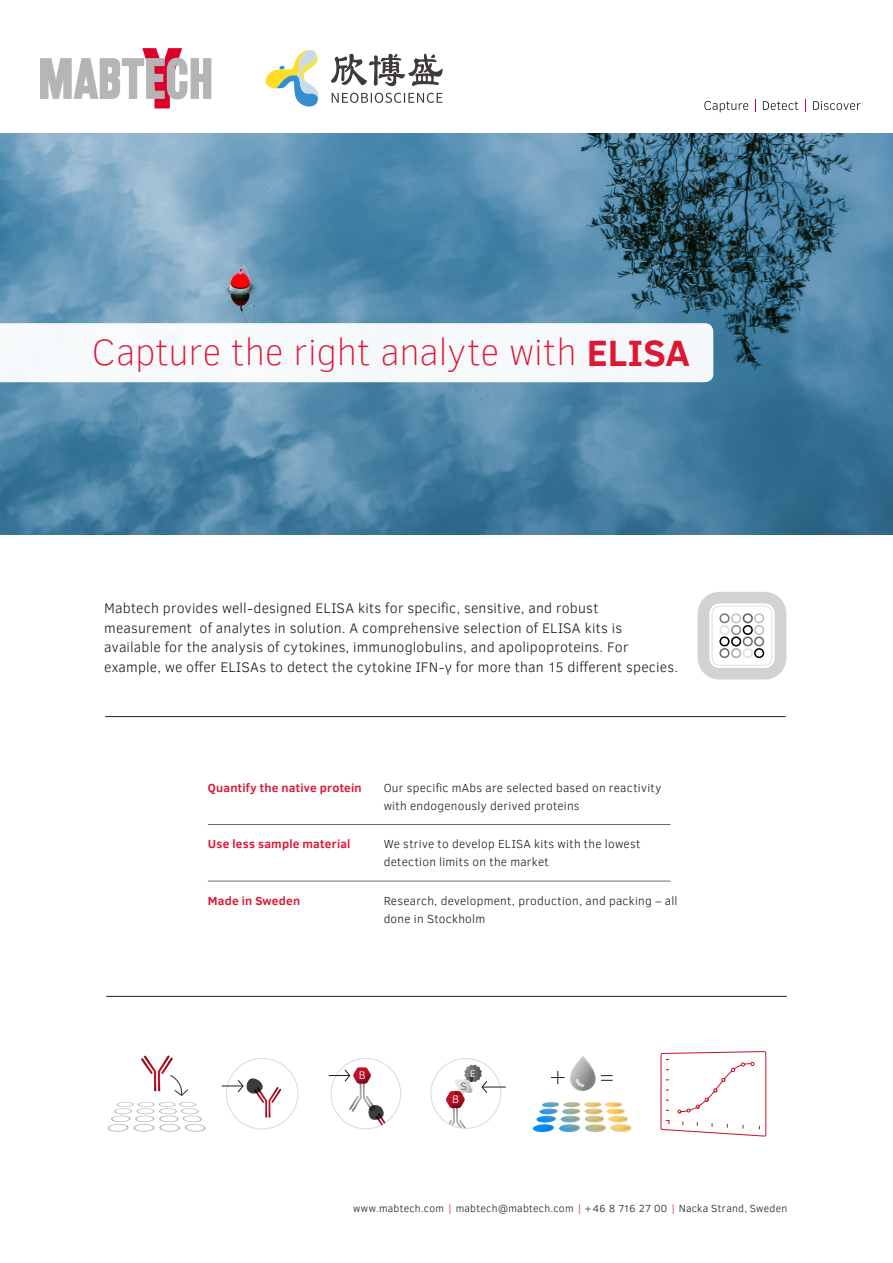
<style>
.page{position:relative;width:893px;height:1263px;background:#fff}
.page>*{position:absolute;margin:0;border:0;box-sizing:border-box;transform-origin:0 0}
.Headline{font:100 37.5px "Clear Sans";letter-spacing:-.005em;color:#dd1835}
.Lead{font:300 14.25px/20px "Clear Sans";letter-spacing:.015em;color:#231f20}
.Lead-2{font:300 12px/18px "Clear Sans";letter-spacing:.02em;color:#231f20}
.Intertitle_Red{font:700 12px "Clear Sans";letter-spacing:.02em;color:#dd1835}
.t1{font:300 11.4px "Clear Sans";color:#fff}
.t2{font:300 11.25px "Clear Sans";color:#fff}
.t3{font:300 10.8px "Clear Sans";color:#575756}
.t4{font:300 10.5px "Clear Sans";letter-spacing:.025em;color:#231f20}
.t5{font:300 9.9px "Clear Sans";color:#fff}
.s1{font-weight:700}
.s2{color:#dd1835}
</style>
<div class="page">
<hr style="left:105px;top:716px;width:681px;height:1px;background:#231f20">
<div style="left:698px;top:592px;width:88px;height:88px;border:12px solid #d1d2d2;border-radius:16px"></div>
<div style="left:712px;top:606px;width:60px;height:59px;border:1px solid #dedfde;border-radius:7px"></div>
<div style="left:754px;top:648px;width:10px;height:10px;border:2px solid #000001;border-radius:50%"></div>
<div style="left:743px;top:648px;width:10px;height:10px;border:2px solid #dedfde;border-radius:50%"></div>
<div style="left:731px;top:648px;width:10px;height:10px;border:2px solid #a8acac;border-radius:50%"></div>
<div style="left:754px;top:636px;width:10px;height:10px;border:2px solid #6a6d6e;border-radius:50%"></div>
<div style="left:743px;top:636px;width:10px;height:10px;border:2px solid #6a6d6e;border-radius:50%"></div>
<div style="left:731px;top:636px;width:10px;height:10px;border:2px solid #000001;border-radius:50%"></div>
<div style="left:754px;top:625px;width:10px;height:10px;border:2px solid #bdc0c1;border-radius:50%"></div>
<div style="left:743px;top:625px;width:10px;height:10px;border:2px solid #000001;border-radius:50%"></div>
<div style="left:731px;top:625px;width:10px;height:10px;border:2px solid #8b8e8f;border-radius:50%"></div>
<div style="left:719px;top:648px;width:11px;height:10px;border:2px solid #6a6d6e;border-radius:50%"></div>
<div style="left:719px;top:636px;width:11px;height:10px;border:2px solid #000001;border-radius:50%"></div>
<div style="left:719px;top:625px;width:11px;height:10px;border:2px solid #dedfde;border-radius:50%"></div>
<div style="left:754px;top:613px;width:10px;height:10px;border:2px solid #bdc0c1;border-radius:50%"></div>
<div style="left:743px;top:613px;width:10px;height:10px;border:2px solid #5d6162;border-radius:50%"></div>
<div style="left:731px;top:613px;width:10px;height:10px;border:2px solid #c2c3c3;border-radius:50%"></div>
<div style="left:719px;top:613px;width:11px;height:10px;border:2px solid #75797b;border-radius:50%"></div>
<svg style="left:107px;top:1055px;width:99px;height:77px"></svg>
<svg style="left:442px;top:1064px;width:64px;height:64px"></svg>
<svg style="left:329px;top:1067px;width:72px;height:62px"></svg>
<svg style="left:222px;top:1078px;width:59px;height:40px"></svg>
<div style="left:569px;top:1057px;width:26px;height:35px;background:#ededed;border-radius:13px"></div>
<svg style="left:570px;top:1055px;width:26px;height:36px"></svg>
<svg style="left:576px;top:1079px;width:8px;height:8px"></svg>
<svg style="left:551px;top:1071px;width:14px;height:13px"></svg>
<svg style="left:601px;top:1075px;width:12px;height:6px"></svg>
<svg style="left:533px;top:1102px;width:98px;height:30px"></svg>
<hr style="left:106px;top:996px;width:681px;height:1px;background:#231f20">
<svg style="left:661px;top:1051px;width:105px;height:85px"></svg>
<img style="left:0;top:133px;width:893px;height:401px">
<div style="left:0;top:323px;width:713px;height:59px;background:#f6f9fb"></div>
<hr style="left:208px;top:824px;width:462px;height:1px;background:#6c6d70">
<hr style="left:208px;top:881px;width:462px;height:1px;background:#6c6d70">
<svg style="left:813px;top:101px;width:47px;height:9px"></svg>
<svg style="left:805px;top:100px;width:1px;height:12px"></svg>
<svg style="left:763px;top:101px;width:35px;height:9px"></svg>
<svg style="left:755px;top:100px;width:1px;height:12px"></svg>
<svg style="left:704px;top:101px;width:44px;height:11px"></svg>
<svg style="left:40px;top:48px;width:171px;height:60px"></svg>
<svg style="left:331px;top:53px;width:112px;height:34px"></svg>
<svg style="left:332px;top:93px;width:110px;height:10px"></svg>
<svg style="left:266px;top:50px;width:52px;height:57px"></svg>
<p class="Headline" style="left:92px;top:327px;width:600px">Capture the right analyte with <span class="s1">ELISA</span></p>
<p class="Lead" style="left:104px;top:598px;width:575px">Mabtech provides well-designed ELISA kits for specific, sensitive, and robust measurement of analytes in solution. A comprehensive selection of ELISA kits is available for the analysis of cytokines, immunoglobulins, and apolipoproteins. For example, we offer ELISAs to detect the cytokine IFN-γ for more than 15 different species.</p>
<p class="Intertitle_Red" style="left:208px;top:779px;width:155px">Quantify the native protein</p>
<p class="Intertitle_Red" style="left:208px;top:835px;width:144px">Use less sample material</p>
<p class="Lead-2" style="left:384px;top:778px;width:279px">Our specific mAbs are selected based on reactivity with endogenously derived proteins</p>
<p class="Lead-2" style="left:384px;top:835px;width:258px">We strive to develop ELISA kits with the lowest detection limits on the market</p>
<p class="Intertitle_Red" style="left:208px;top:892px;width:94px">Made in Sweden</p>
<p class="Lead-2" style="left:384px;top:891px;width:295px">Research, development, production, and packing – all done in Stockholm</p>
<p class="t1" style="left:359px;top:1068px;width:8px">B</p>
<p class="t5" style="left:470px;top:1067px;width:7px">E</p>
<p class="t3" style="left:460px;top:1079px;width:8px">S</p>
<p class="t2" style="left:452px;top:1092px;width:8px">B</p>
<p class="t4" style="left:353px;top:1201px;width:436px">www.mabtech.com <span class="s2">|</span> mabtech@mabtech.com <span class="s2">|</span> +46 8 716 27 00 <span class="s2">|</span> Nacka Strand, Sweden</p>
</div>
